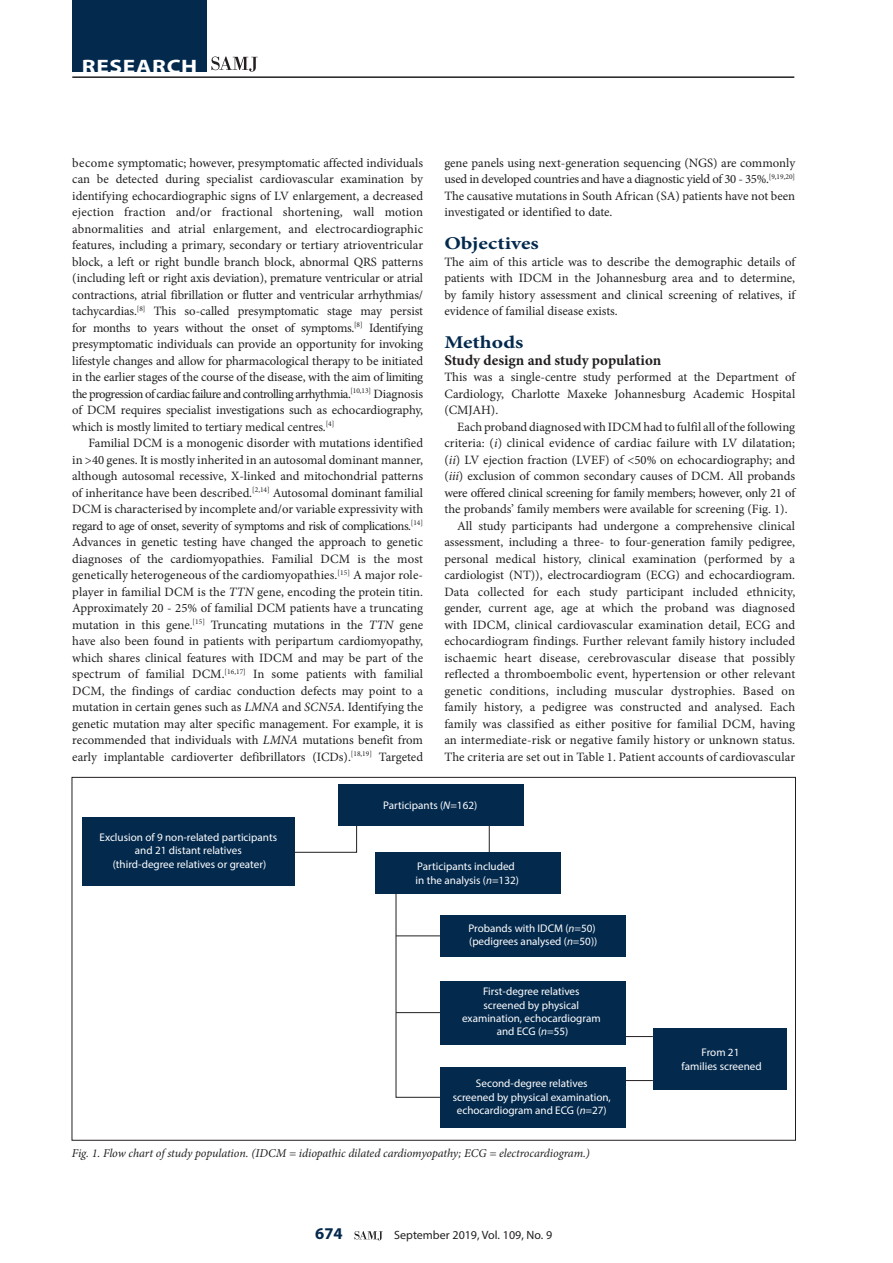
<style>
.page{position:relative;width:893px;height:1263px;background:#fff}
.page>*{position:absolute;margin:0;border:0;box-sizing:border-box;transform-origin:0 0}
.t1{font:700 19.5px "Myriad Pro";letter-spacing:.03em;color:#fff;scale:1.2 1}
.B_HEAD{font:700 18px "Minion Pro";color:#03294d;scale:1.2 1}
.t2{font:700 16.5px "Myriad Pro";color:#03294d}
.C_HEAD{font:700 15px "Minion Pro";color:#231f20}
.BODY_TEXT_INDENT{font:12.75px/16.5px "Minion Pro";letter-spacing:-.005em;color:#231f20;text-align:justify}
.BODY_TEXT_1ST_PARAGR{font:12.75px/16.5px "Minion Pro";color:#231f20;text-align:justify}
.CAPTIONS{font:italic 12px "Minion Pro";letter-spacing:-.01em;color:#231f20}
.t3{font:12px "Myriad Pro";color:#231f20}
.t4{font:11.1px/13.4px "Myriad Pro";color:#fff;text-align:center}
.s1{font-style:italic}
</style>
<div class="page">
<svg style="left:354px;top:1231px;width:29px;height:9px"></svg>
<hr style="left:72px;top:76px;width:722px;height:2px;background:#231f20">
<div style="left:72px;top:0;width:135px;height:72px;background:#03294d"></div>
<svg style="left:211px;top:57px;width:47px;height:15px"></svg>
<div style="left:338px;top:784px;width:185px;height:41px;background:#03294d"></div>
<div style="left:653px;top:1028px;width:134px;height:62px;background:#03294d"></div>
<div style="left:82px;top:817px;width:213px;height:68px;background:#03294d"></div>
<div style="left:375px;top:852px;width:185px;height:41px;background:#03294d"></div>
<div style="left:440px;top:915px;width:185px;height:41px;background:#03294d"></div>
<div style="left:440px;top:981px;width:185px;height:63px;background:#03294d"></div>
<div style="left:440px;top:1067px;width:185px;height:60px;background:#03294d"></div>
<svg style="left:489px;top:825px;width:1px;height:27px"></svg>
<svg style="left:295px;top:825px;width:63px;height:28px"></svg>
<svg style="left:395px;top:893px;width:46px;height:205px"></svg>
<hr style="left:396px;top:1012px;width:44px;height:1px;background:#231f20">
<hr style="left:396px;top:935px;width:44px;height:1px;background:#231f20">
<svg style="left:625px;top:1036px;width:28px;height:1px"></svg>
<svg style="left:625px;top:1080px;width:28px;height:1px"></svg>
<h1 class="t1" style="left:82px;top:54px;width:98px">RESEARCH</h1>
<p class="BODY_TEXT_INDENT" style="left:72px;top:154px;width:352px">become symptomatic; however, presymptomatic affected individuals can be detected during specialist cardiovascular examination by identifying echocardiographic signs of LV enlargement, a decreased ejection fraction and/or fractional shortening, wall motion abnormalities and atrial enlargement, and electrocardiographic features, including a primary, secondary or tertiary atrioventricular block, a left or right bundle branch block, abnormal QRS patterns (including left or right axis deviation), premature ventricular or atrial contractions, atrial fibrillation or flutter and ventricular arrhythmias/ tachycardias.<sup>[8]</sup> This so-called presymptomatic stage may persist for months to years without the onset of symptoms.<sup>[8]</sup> Identifying presymptomatic individuals can provide an opportunity for invoking lifestyle changes and allow for pharmacological therapy to be initiated in the earlier stages of the course of the disease, with the aim of limiting the progression of cardiac failure and controlling arrhythmia.<sup>[10,13]</sup> Diagnosis of DCM requires specialist investigations such as echocardiography, which is mostly limited to tertiary medical centres.<sup>[4]</sup></p>
<p class="BODY_TEXT_INDENT" style="left:72px;top:435px;width:352px;text-indent:16px">Familial DCM is a monogenic disorder with mutations identified in &gt;40 genes. It is mostly inherited in an autosomal dominant manner, although autosomal recessive, X-linked and mitochondrial patterns of inheritance have been described.<sup>[2,14]</sup> Autosomal dominant familial DCM is characterised by incomplete and/or variable expressivity with regard to age of onset, severity of symptoms and risk of complications.<sup>[14] </sup>Advances in genetic testing have changed the approach to genetic diagnoses of the cardiomyopathies. Familial DCM is the most genetically heterogeneous of the cardiomyopathies.<sup>[15]</sup> A major role&shy;player in familial DCM is the <span class="s1">TTN</span> gene, encoding the protein titin.<br>Approximately 20 - 25% of familial DCM patients have a truncating mutation in this gene.<sup>[15]</sup> Truncating mutations in the <span class="s1">TTN</span> gene have also been found in patients with peripartum cardiomyopathy, which shares clinical features with IDCM and may be part of the spectrum of familial DCM.<sup>[16,17]</sup> In some patients with familial DCM, the findings of cardiac conduction defects may point to a mutation in certain genes such as <span class="s1">LMNA</span> and <span class="s1">SCN5A</span>. Identifying the genetic mutation may alter specific management. For example, it is recommended that individuals with <span class="s1">LMNA</span> mutations benefit from early implantable cardioverter defibrillators (ICDs).<sup>[18,19]</sup> Targeted</p>
<p class="BODY_TEXT_INDENT" style="left:444px;top:154px;width:352px">gene panels using next-generation sequencing (NGS) are commonly used in developed countries and have a diagnostic yield of 30 - 35%.<sup>[9,19,20] </sup>The causative mutations in South African (SA) patients have not been investigated or identified to date.</p>
<h2 class="B_HEAD" style="left:444px;top:231px;width:80px">Objectives</h2>
<p class="BODY_TEXT_1ST_PARAGR" style="left:444px;top:253px;width:352px">The aim of this article was to describe the demographic details of patients with IDCM in the Johannesburg area and to determine, by family history assessment and clinical screening of relatives, if evidence of familial disease exists.</p>
<h2 class="B_HEAD" style="left:444px;top:330px;width:67px">Methods</h2>
<h3 class="C_HEAD" style="left:444px;top:349px;width:218px">Study design and study population</h3>
<p class="BODY_TEXT_1ST_PARAGR" style="left:444px;top:369px;width:352px">This was a single-centre study performed at the Department of Cardiology, Charlotte Maxeke Johannesburg Academic Hospital (CMJAH).</p>
<p class="BODY_TEXT_INDENT" style="left:444px;top:418px;width:352px;text-indent:13px">Each proband diagnosed with IDCM had to fulfil all of the following criteria: (<span class="s1">i</span>) clinical evidence of cardiac failure with LV dilatation; (<span class="s1">ii</span>) LV ejection fraction (LVEF) of &lt;50% on echocardiography; and (<span class="s1">iii</span>) exclusion of common secondary causes of DCM. All probands were offered clinical screening for family members; however, only 21 of the probands’ family members were available for screening (Fig. 1).</p>
<p class="BODY_TEXT_INDENT" style="left:444px;top:517px;width:352px;text-indent:13px">All study participants had undergone a comprehensive clinical assessment, including a three- to four-generation family pedigree, personal medical history, clinical examination (performed by a cardiologist (NT)), electrocardiogram (ECG) and echocardiogram.<br>Data collected for each study participant included ethnicity, gender, current age, age at which the proband was diagnosed with IDCM, clinical cardiovascular examination detail, ECG and echocardiogram findings. Further relevant family history included ischaemic heart disease, cerebrovascular disease that possibly reflected a thromboembolic event, hypertension or other relevant genetic conditions, including muscular dystrophies. Based on family history, a pedigree was constructed and analysed. Each family was classified as either positive for familial DCM, having an intermediate-risk or negative family history or unknown status.<br>The criteria are set out in Table 1. Patient accounts of cardiovascular</p>
<p class="t4" style="left:100px;top:830px;width:179px">Exclusion of 9 non-related participants and 21 distant relatives<br>(third-degree relatives or greater)</p>
<p class="t4" style="left:383px;top:798px;width:96px">Participants (<span class="s1">N</span>=162)</p>
<p class="t4" style="left:416px;top:860px;width:105px;text-align:left">Participants included in the analysis (<span class="s1">n</span>=132)</p>
<p class="t4" style="left:468px;top:921px;width:130px;text-align:left">Probands with IDCM (<span class="s1">n</span>=50) (pedigrees analysed (<span class="s1">n</span>=50))</p>
<p class="t4" style="left:462px;top:985px;width:140px">First-degree relatives screened by physical examination, echocardiogram and ECG (<span class="s1">n</span>=55)</p>
<p class="t4" style="left:453px;top:1077px;width:160px">Second-degree relatives<br>screened by physical examination, echocardiogram and ECG (<span class="s1">n</span>=27)</p>
<p class="CAPTIONS" style="left:72px;top:1145px;width:519px">Fig. 1. Flow chart of study population. (IDCM = idiopathic dilated cardiomyopathy; ECG = electrocardiogram.)</p>
<p class="t2" style="left:315px;top:1223px;width:29px">674</p>
<p class="t3" style="left:394px;top:1228px;width:160px">September 2019, Vol. 109, No. 9</p>
<p class="t4" style="left:682px;top:1046px;width:82px">From 21<br>families screened</p>
</div>
